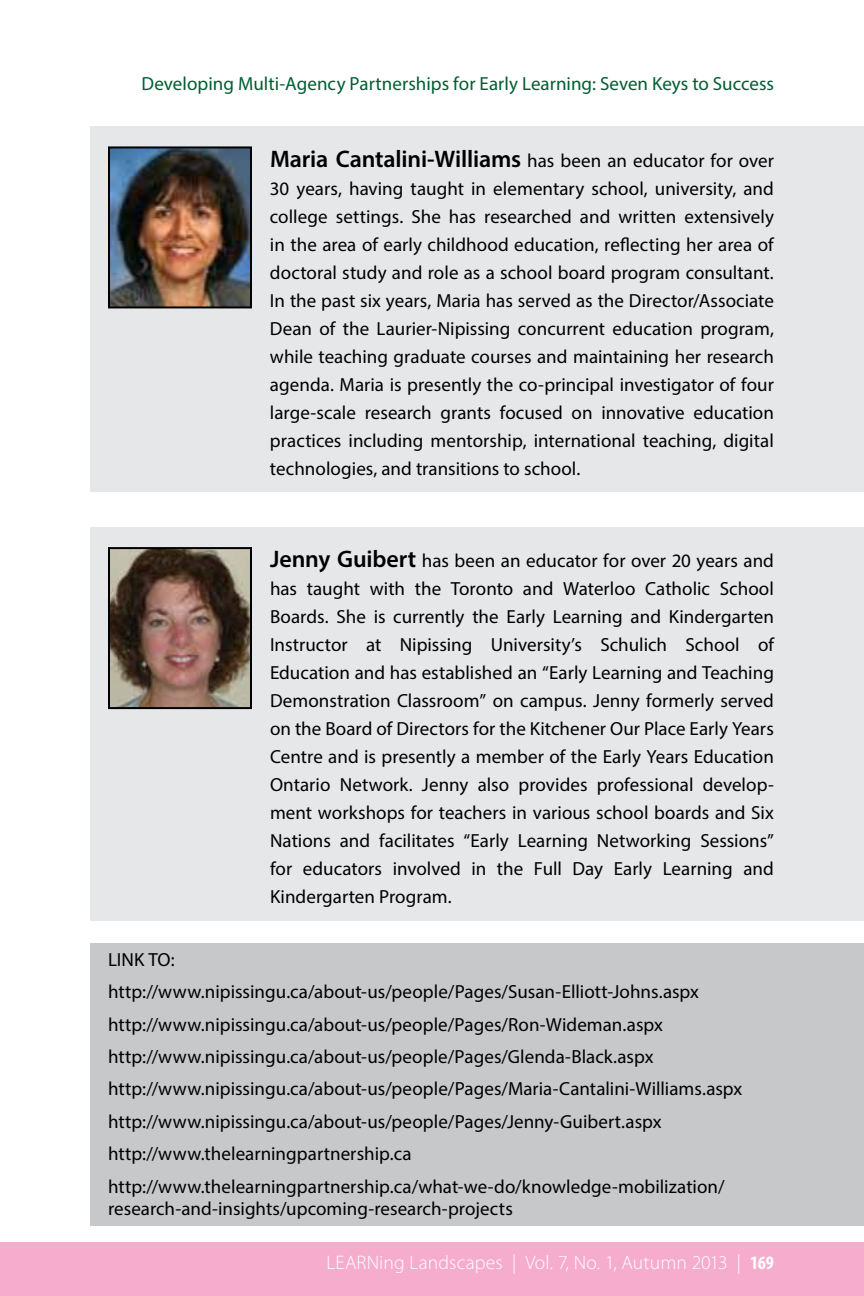
<style>
.page{position:relative;width:864px;height:1296px;background:#fff}
.page>*{position:absolute;margin:0;border:0;box-sizing:border-box;transform-origin:0 0}
.t1{font:300 19.6px "Myriad Pro";letter-spacing:.005em;color:#fff}
.t2{font:19px/28px "Myriad Pro";color:#000;text-align:justify}
.t3{font:19px "Myriad Pro";color:#005e31}
.s1{font-weight:600;font-size:24px}
.s2{font-weight:700;font-stretch:condensed;font-size:19px}
</style>
<div class="page">
<div style="left:0;top:1242px;width:864px;height:54px;background:#f6adcd"></div>
<div style="left:90px;top:527px;width:774px;height:393px;background:#e6e7e8"></div>
<div style="left:90px;top:126px;width:774px;height:366px;background:#e6e7e8"></div>
<img style="left:111px;top:550px;width:138px;height:156px">
<div style="left:108px;top:547px;width:144px;height:162px;border:2px solid #000"></div>
<img style="left:111px;top:149px;width:138px;height:156px">
<div style="left:108px;top:146px;width:144px;height:162px;border:2px solid #000"></div>
<div style="left:90px;top:943px;width:774px;height:282px;background:#c7c8ca"></div>
<p class="t3" style="left:142px;top:72px;width:634px">Developing Multi-Agency Partnerships for Early Learning: Seven Keys to Success</p>
<p class="t2" style="left:270px;top:146px;width:505px"><span class="s1">Maria Cantalini-Williams</span> has been an educator for over 30 years, having taught in elementary school, university, and college settings. She has researched and written extensively in the area of early childhood education, reflecting her area of doctoral study and role as a school board program consultant.<br>In the past six years, Maria has served as the Director/Associate Dean of the Laurier-Nipissing concurrent education program, while teaching graduate courses and maintaining her research agenda. Maria is presently the co-principal investigator of four large-scale research grants focused on innovative education practices including mentorship, international teaching, digital technologies, and transitions to school.</p>
<p class="t2" style="left:270px;top:547px;width:506px"><span class="s1">Jenny Guibert</span> has been an educator for over 20 years and has taught with the Toronto and Waterloo Catholic School Boards. She is currently the Early Learning and Kindergarten Instructor at Nipissing University’s Schulich School of Education and has established an “Early Learning and Teaching Demonstration Classroom” on campus. Jenny formerly served on the Board of Directors for the Kitchener Our Place Early Years Centre and is presently a member of the Early Years Education Ontario Network. Jenny also provides professional develop&shy;ment workshops for teachers in various school boards and Six Nations and facilitates “Early Learning Networking Sessions” for educators involved in the Full Day Early Learning and Kindergarten Program.</p>
<p class="t2" style="left:108px;top:943px;width:636px;line-height:32.4px;text-align:left">LINK TO: http://www.nipissingu.ca/about-us/people/Pages/Susan-Elliott-Johns.aspx http://www.nipissingu.ca/about-us/people/Pages/Ron-Wideman.aspx http://www.nipissingu.ca/about-us/people/Pages/Glenda-Black.aspx http://www.nipissingu.ca/about-us/people/Pages/Maria-Cantalini-Williams.aspx http://www.nipissingu.ca/about-us/people/Pages/Jenny-Guibert.aspx http://www.thelearningpartnership.ca http://www.thelearningpartnership.ca/what-we-do/knowledge-mobilization/</p>
<p class="t2" style="left:108px;top:1195px;width:406px">research-and-insights/upcoming-research-projects</p>
<p class="t1" style="left:327px;top:1252px;width:449px">LEARNing Landscapes | Vol. 7, No. 1, Autumn 2013 | <span class="s2">169</span></p>
</div>
